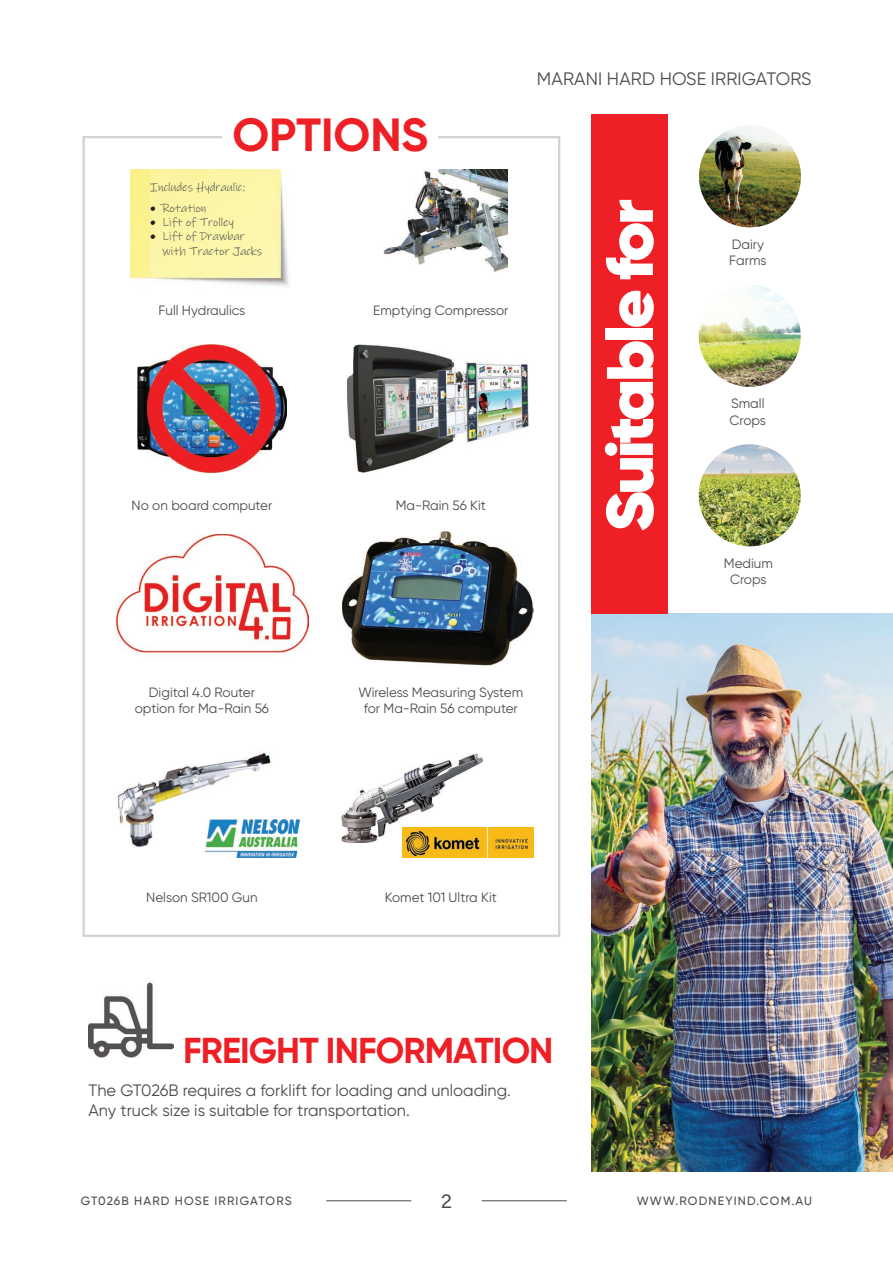
<style>
.page{position:relative;width:893px;height:1263px;background:#fff}
.page>*{position:absolute;margin:0;border:0;box-sizing:border-box;transform-origin:0 0}
.t1{font:900 65.7px "Gilroy";letter-spacing:-.05em;color:#fff;scale:1.05 1}
.t2{font:700 46.5px "Gilroy";color:#ee2026}
.t3{font:700 36px "Gilroy";letter-spacing:-.025em;color:#ee2026}
.t4{font:19.5px "Acumin Pro";color:#4b4c4c}
.t5{font:18px "Gilroy";letter-spacing:.01em;color:#4b4c4c}
.t6{font:16.5px/19.8px "Gilroy";color:#4b4c4c}
.t7{font:13.5px/16.5px "Gilroy";color:#4b4c4c;text-align:center}
.t8{font:12px/14.4px "Ink Free";color:#4b4c4c}
.t9{font:500 12px "Gilroy";letter-spacing:.1em;color:#4b4c4c}
.s1{color:#231f20}
</style>
<div class="page">
<hr style="left:482px;top:1200px;width:85px;height:1px;background:#4b4c4c">
<hr style="left:326px;top:1200px;width:85px;height:1px;background:#4b4c4c">
<svg style="left:82px;top:136px;width:479px;height:801px"></svg>
<img style="left:109px;top:737px;width:183px;height:128px">
<img style="left:205px;top:820px;width:95px;height:38px">
<img style="left:341px;top:754px;width:142px;height:89px">
<img style="left:402px;top:828px;width:132px;height:29px">
<img style="left:347px;top:344px;width:181px;height:128px">
<img style="left:591px;top:613px;width:302px;height:559px">
<div style="left:591px;top:114px;width:77px;height:499px;background:#ee2026"></div>
<div style="left:222px;top:114px;width:216px;height:44px;background:#fff"></div>
<img style="left:370px;top:169px;width:137px;height:117px">
<img style="left:138px;top:344px;width:149px;height:128px">
<img style="left:699px;top:125px;width:102px;height:102px;border-radius:51px">
<img style="left:699px;top:285px;width:102px;height:102px;border-radius:51px">
<img style="left:699px;top:444px;width:102px;height:102px;border-radius:51px">
<img style="left:130px;top:169px;width:162px;height:120px">
<img style="left:88px;top:982px;width:65px;height:55px">
<img style="left:88px;top:1037px;width:86px;height:21px">
<h2 class="t2" style="left:232px;top:106px;width:197px">OPTIONS</h2>
<p class="t8" style="left:150px;top:180px;width:96px">Includes Hydraulic:</p>
<p class="t8" style="left:150px;top:201px;width:58px"><span class="s1">•</span> Rotation</p>
<p class="t8" style="left:150px;top:215px;width:85px"><span class="s1">•</span> Lift of Trolley</p>
<p class="t8" style="left:162px;top:229px;width:101px;text-indent:-12px"><span class="s1">•</span> Lift of Drawbar with Tractor Jacks</p>
<p class="t7" style="left:159px;top:302px;width:88px">Full Hydraulics</p>
<p class="t7" style="left:132px;top:497px;width:142px">No on board computer</p>
<p class="t7" style="left:373px;top:302px;width:137px">Emptying Compressor</p>
<p class="t7" style="left:396px;top:497px;width:92px">Ma-Rain 56 Kit</p>
<h3 class="t5" style="left:538px;top:67px;width:276px">MARANI HARD HOSE IRRIGATORS</h3>
<h1 class="t1" style="left:588px;top:532px;width:318px;rotate:-90deg">Suitable for</h1>
<p class="t7" style="left:729px;top:236px;width:39px;text-align:left">Dairy<br>Farms</p>
<p class="t7" style="left:729px;top:395px;width:38px;text-align:left">Small<br>Crops</p>
<p class="t7" style="left:724px;top:555px;width:51px">Medium<br>Crops</p>
<p class="t7" style="left:135px;top:684px;width:136px">Digital 4.0 Router option for Ma-Rain 56</p>
<p class="t7" style="left:359px;top:684px;width:166px">Wireless Measuring System for Ma-Rain 56 computer</p>
<p class="t7" style="left:146px;top:889px;width:113px">Nelson SR100 Gun</p>
<p class="t7" style="left:385px;top:889px;width:113px">Komet 101 Ultra Kit</p>
<h3 class="t3" style="left:183px;top:1028px;width:372px">FREIGHT INFORMATION</h3>
<p class="t6" style="left:88px;top:1080px;width:424px">The GT026B requires a forklift for loading and unloading.<br>Any truck size is suitable for transportation.</p>
<p class="t9" style="left:82px;top:1193px;width:142px">THE IRRIGATOR BOOK</p>
<h3 class="t4" style="left:437px;top:1186px;width:23px">47</h3>
<p class="t9" style="left:638px;top:1193px;width:177px">WWW.RODNEYIND.COM.AU</p>
<p class="t9" style="left:81px;top:1194px;width:212px">GT026B HARD HOSE IRRIGATORS</p>
<h3 class="t4" style="left:441px;top:1187px;width:12px">2</h3>
</div>
